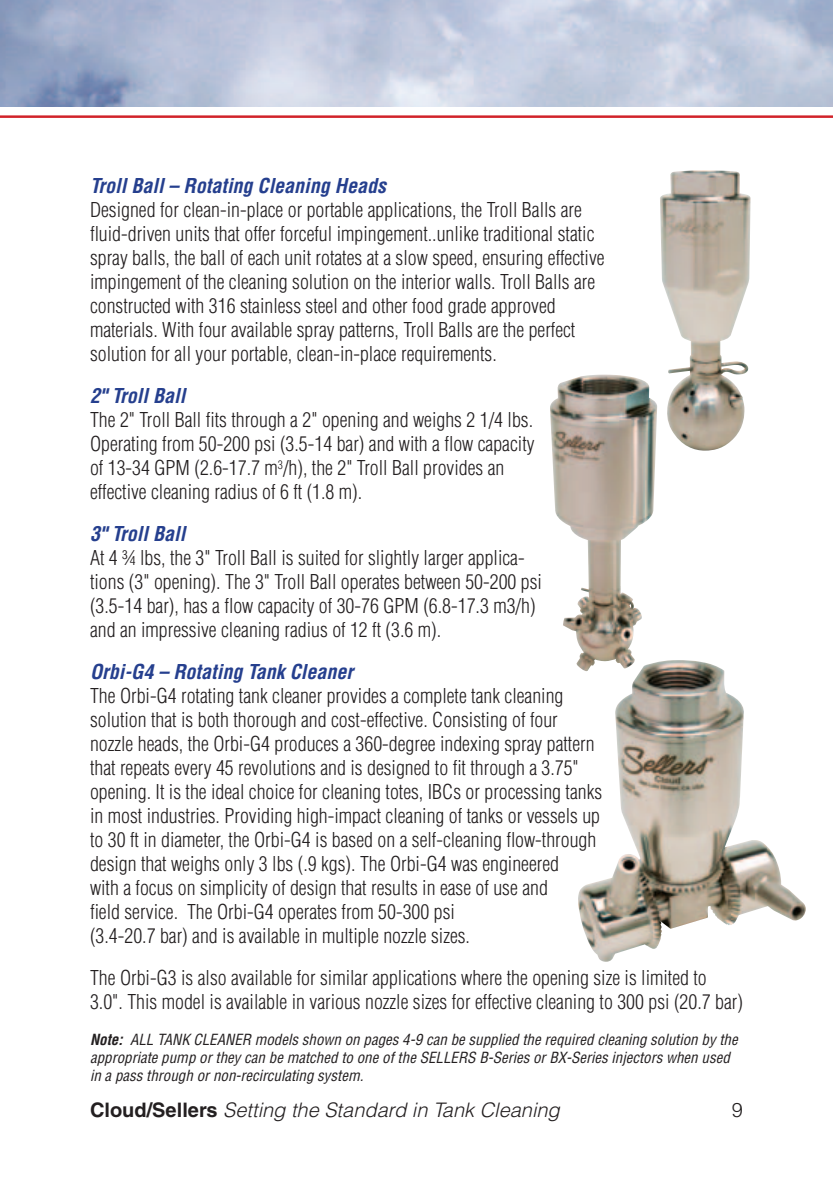
<style>
.page{position:relative;width:833px;height:1193px;background:#fff}
.page>*{position:absolute;margin:0;border:0;box-sizing:border-box;transform-origin:0 0}
.t1{font:300 condensed 20px/24px "Helvetica LT Std";color:#231f20}
.t2{font:italic 300 20px "Helvetica LT Std";color:#231f20}
.t3{font:300 20px "Helvetica LT Std";color:#231f20}
.t4{font:italic condensed 15px/18px "Helvetica LT Std";color:#231f20}
.s1{font-weight:700;font-style:italic;color:#253f8e}
.s2{font-weight:700}
.s3{font-weight:700;font-style:normal}
</style>
<div class="page">
<img style="left:0;top:0;width:832px;height:107px">
<hr style="left:0;top:115px;width:832px;height:3px;background:#d1232a">
<img style="left:578px;top:665px;width:227px;height:296px">
<img style="left:660px;top:170px;width:90px;height:280px">
<img style="left:550px;top:374px;width:107px;height:297px">
<p class="t1" style="left:90px;top:174px;width:516px"><span class="s1">Troll Ball – Rotating Cleaning Heads<br></span>Designed for clean-in-place or portable applications, the Troll Balls are fluid-driven units that offer forceful impingement..unlike traditional static spray balls, the ball of each unit rotates at a slow speed, ensuring effective impingement of the cleaning solution on the interior walls. Troll Balls are constructed with 316 stainless steel and other food grade approved materials. With four available spray patterns, Troll Balls are the perfect solution for all your portable, clean-in-place requirements.</p>
<p class="t1" style="left:90px;top:384px;width:446px"><span class="s1">2" Troll Ball<br></span>The 2" Troll Ball fits through a 2" opening and weighs 2 1/4 lbs.<br>Operating from 50-200 psi (3.5-14 bar) and with a flow capacity of 13-34 GPM (2.6-17.7 m<sup>3</sup>/h), the 2" Troll Ball provides an effective cleaning radius of 6 ft (1.8 m).</p>
<p class="t1" style="left:90px;top:522px;width:453px"><span class="s1">3" Troll Ball<br></span>At 4 ¾ lbs, the 3" Troll Ball is suited for slightly larger applica&shy;tions (3" opening). The 3" Troll Ball operates between 50-200 psi (3.5-14 bar), has a flow capacity of 30-76 GPM (6.8-17.3 m3/h) and an impressive cleaning radius of 12 ft (3.6 m).</p>
<p class="t1" style="left:90px;top:660px;width:513px"><span class="s1">Orbi-G4 – Rotating Tank Cleaner<br></span>The Orbi-G4 rotating tank cleaner provides a complete tank cleaning solution that is both thorough and cost-effective. Consisting of four nozzle heads, the Orbi-G4 produces a 360-degree indexing spray pattern that repeats every 45 revolutions and is designed to fit through a 3.75" opening. It is the ideal choice for cleaning totes, IBCs or processing tanks in most industries. Providing high-impact cleaning of tanks or vessels up to 30 ft in diameter, the Orbi-G4 is based on a self-cleaning flow-through design that weighs only 3 lbs (.9 kgs). The Orbi-G4 was engineered<br>with a focus on simplicity of design that results in ease of use and<br>field service. The Orbi-G4 operates from 50-300 psi<br>(3.4-20.7 bar) and is available in multiple nozzle sizes.</p>
<p class="t1" style="left:90px;top:966px;width:654px">The Orbi-G3 is also available for similar applications where the opening size is limited to<br>3.0". This model is available in various nozzle sizes for effective cleaning to 300 psi (20.7 bar)</p>
<p class="t4" style="left:90px;top:1031px;width:649px"><span class="s2">Note:</span> ALL TANK CLEANER models shown on pages 4-9 can be supplied the required cleaning solution by the appropriate pump or they can be matched to one of the SELLERS B-Series or BX-Series injectors when used in a pass through or non-recirculating system.</p>
<p class="t2" style="left:90px;top:1097px;width:471px"><span class="s3">Cloud/Sellers</span> Setting the Standard in Tank Cleaning</p>
<p class="t3" style="left:731px;top:1097px;width:13px">9</p>
</div>
